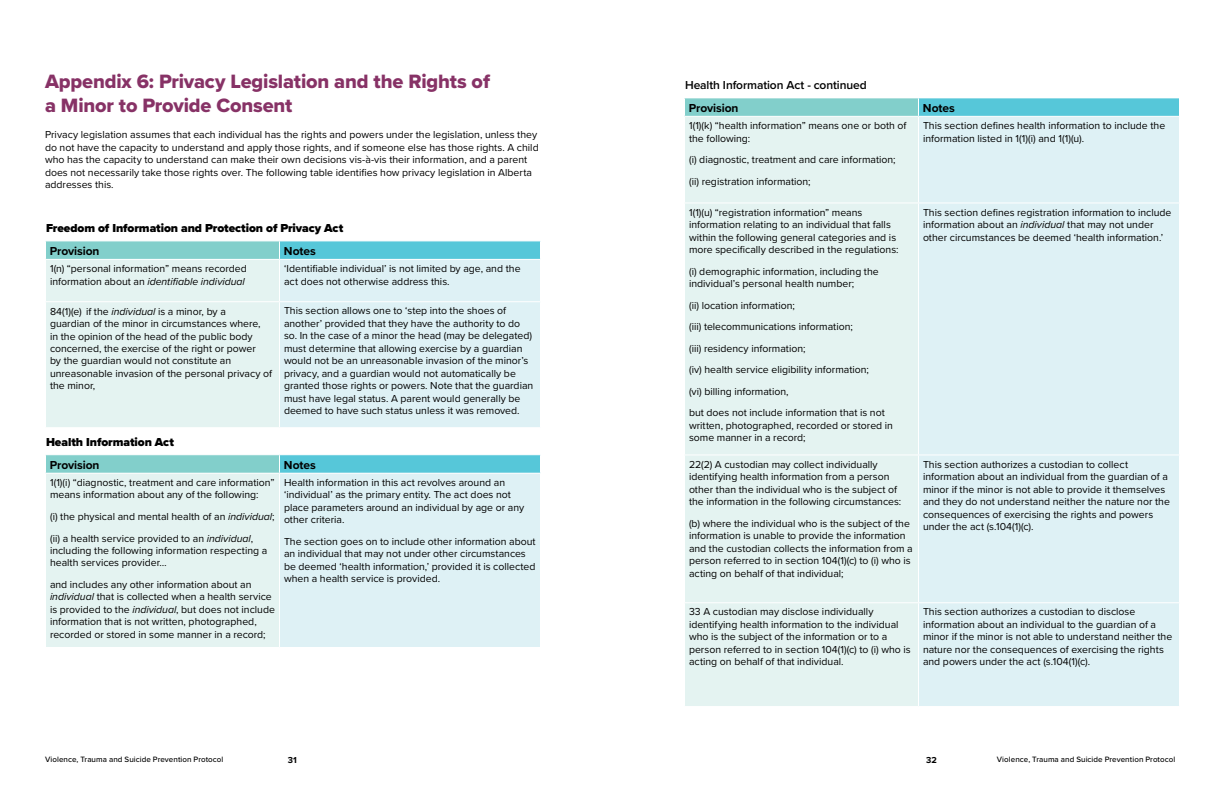
<style>
.page{position:relative;width:1224px;height:792px;background:#fff}
.page>*{position:absolute;margin:0;border:0;box-sizing:border-box;transform-origin:0 0}
.t1{font:20px/24px "Proxima Nova Extrabld";letter-spacing:-.01em;color:#873266}
.t2{font:900 12px "Proxima Nova";letter-spacing:-.005em;color:#000}
.t3{font:700 12px "Proxima Nova";letter-spacing:-.01em;color:#000}
.t4{font:600 12px "Proxima Nova";letter-spacing:-.005em;color:#000}
.t5{font:10.5px/12.5px "Proxima Nova";color:#000}
.t6{font:700 9px "Proxima Nova";color:#000}
.t7{font:500 8px "Proxima Nova";letter-spacing:.01em;color:#000}
.s1{font-style:italic}
</style>
<div class="page">
<svg style="left:46px;top:241px;width:233px;height:18px;background:#85d0cc"></svg>
<svg style="left:280px;top:241px;width:260px;height:18px;background:#5ac8da"></svg>
<svg style="left:46px;top:260px;width:233px;height:387px;background:#e1f2f0"></svg>
<svg style="left:280px;top:260px;width:260px;height:387px;background:#daf0f4"></svg>
<hr style="left:45px;top:301px;width:235px;height:1px;background:#fff">
<hr style="left:280px;top:301px;width:261px;height:1px;background:#fff">
<hr style="left:45px;top:454px;width:235px;height:1px;background:#fff">
<hr style="left:280px;top:454px;width:261px;height:1px;background:#fff">
<hr style="left:45px;top:473px;width:235px;height:1px;background:#fff">
<hr style="left:280px;top:473px;width:261px;height:1px;background:#fff">
<hr style="left:45px;top:427px;width:235px;height:1px;background:#fff">
<hr style="left:280px;top:427px;width:261px;height:1px;background:#fff">
<div style="left:684px;top:98px;width:234px;height:18px;background:#82cfcb"></div>
<div style="left:918px;top:98px;width:262px;height:18px;background:#56c7d9"></div>
<div style="left:685px;top:117px;width:233px;height:589px;background:#e4f3f1"></div>
<div style="left:919px;top:117px;width:260px;height:589px;background:#def1f5"></div>
<svg style="left:918px;top:98px;width:1px;height:18px"></svg>
<hr style="left:684px;top:202px;width:234px;height:1px;background:#fff">
<hr style="left:918px;top:202px;width:262px;height:1px;background:#fff">
<hr style="left:684px;top:454px;width:234px;height:1px;background:#fff">
<hr style="left:918px;top:454px;width:262px;height:1px;background:#fff">
<hr style="left:684px;top:602px;width:234px;height:1px;background:#fff">
<hr style="left:918px;top:602px;width:262px;height:1px;background:#fff">
<svg style="left:684px;top:98px;width:1px;height:18px"></svg>
<svg style="left:1179px;top:98px;width:1px;height:18px"></svg>
<h1 class="t1" style="left:45px;top:69px;width:446px">Appendix 6: Privacy Legislation and the Rights of a Minor to Provide Consent</h1>
<p class="t5" style="left:45px;top:128px;width:495px">Privacy legislation assumes that each individual has the rights and powers under the legislation, unless they do not have the capacity to understand and apply those rights, and if someone else has those rights. A child who has the capacity to understand can make their own decisions vis-à-vis their information, and a parent does not necessarily take those rights over. The following table identifies how privacy legislation in Alberta addresses this.</p>
<p class="t2" style="left:46px;top:219px;width:299px">Freedom of Information and Protection of Privacy Act</p>
<p class="t3" style="left:50px;top:242px;width:51px">Provision</p>
<p class="t3" style="left:284px;top:242px;width:33px">Notes</p>
<p class="t5" style="left:50px;top:262px;width:198px">1(n) “personal information” means recorded information about an <span class="s1">identifiable individual</span></p>
<p class="t5" style="left:284px;top:262px;width:238px">‘Identifiable individual’ is not limited by age, and the act does not otherwise address this.</p>
<p class="t5" style="left:50px;top:304px;width:224px">84(1)(e) if the <span class="s1">individual</span> is a minor, by a<br>guardian of the minor in circumstances where,<br>in the opinion of the head of the public body concerned, the exercise of the right or power<br>by the guardian would not constitute an unreasonable invasion of the personal privacy of the minor,</p>
<p class="t5" style="left:284px;top:304px;width:251px">This section allows one to ‘step into the shoes of another’ provided that they have the authority to do so. In the case of a minor the head (may be delegated) must determine that allowing exercise by a guardian would not be an unreasonable invasion of the minor’s privacy, and a guardian would not automatically be granted those rights or powers. Note that the guardian must have legal status. A parent would generally be deemed to have such status unless it was removed.</p>
<p class="t2" style="left:46px;top:433px;width:129px">Health Information Act</p>
<p class="t3" style="left:50px;top:456px;width:51px">Provision</p>
<p class="t3" style="left:284px;top:456px;width:33px">Notes</p>
<p class="t5" style="left:50px;top:476px;width:226px">1(1)(i) “diagnostic, treatment and care information” means information about any of the following:</p>
<p class="t5" style="left:50px;top:505px;width:226px;line-height:21.5px">(i) the physical and mental health of an <span class="s1">individual</span>; (ii) a health service provided to an <span class="s1">individual</span>,</p>
<p class="t5" style="left:50px;top:544px;width:219px">including the following information respecting a health services provider…</p>
<p class="t5" style="left:50px;top:578px;width:226px">and includes any other information about an <span class="s1">individual</span> that is collected when a health service is provided to the <span class="s1">individual</span>, but does not include information that is not written, photographed, recorded or stored in some manner in a record;</p>
<p class="t5" style="left:284px;top:476px;width:242px">Health information in this act revolves around an ‘individual’ as the primary entity. The act does not place parameters around an individual by age or any other criteria.</p>
<p class="t5" style="left:284px;top:535px;width:253px">The section goes on to include other information about an individual that may not under other circumstances be deemed ‘health information,’ provided it is collected when a health service is provided.</p>
<p class="t4" style="left:685px;top:76px;width:183px">Health Information Act - continued</p>
<p class="t3" style="left:689px;top:99px;width:51px">Provision</p>
<p class="t3" style="left:923px;top:99px;width:33px">Notes</p>
<p class="t5" style="left:689px;top:119px;width:219px">1(1)(k) “health information” means one or both of the following:</p>
<p class="t5" style="left:689px;top:148px;width:208px;line-height:21.5px">(i) diagnostic, treatment and care information; (ii) registration information;</p>
<p class="t5" style="left:923px;top:119px;width:244px">This section defines health information to include the information listed in 1(1)(i) and 1(1)(u).</p>
<p class="t5" style="left:689px;top:206px;width:211px">1(1)(u) “registration information” means information relating to an individual that falls within the following general categories and is more specifically described in the regulations:</p>
<p class="t5" style="left:689px;top:265px;width:191px">(i) demographic information, including the individual’s personal health number;</p>
<p class="t5" style="left:689px;top:294px;width:197px;line-height:21.5px">(ii) location information;<br>(iii) telecommunications information;<br>(iii) residency information;<br>(iv) health service eligibility information;<br>(vi) billing information,<br>but does not include information that is not</p>
<p class="t5" style="left:689px;top:419px;width:206px">written, photographed, recorded or stored in some manner in a record;</p>
<p class="t5" style="left:689px;top:458px;width:214px">22(2) A custodian may collect individually identifying health information from a person other than the individual who is the subject of the information in the following circumstances:</p>
<p class="t5" style="left:689px;top:517px;width:225px">(b) where the individual who is the subject of the information is unable to provide the information and the custodian collects the information from a person referred to in section 104(1)(c) to (i) who is acting on behalf of that individual;</p>
<p class="t5" style="left:923px;top:206px;width:250px">This section defines registration information to include information about an <span class="s1">individual</span> that may not under other circumstances be deemed ‘health information.’</p>
<p class="t5" style="left:923px;top:458px;width:248px">This section authorizes a custodian to collect information about an individual from the guardian of a minor if the minor is not able to provide it themselves and they do not understand neither the nature nor the consequences of exercising the rights and powers under the act (s.104(1)(c).</p>
<p class="t5" style="left:689px;top:605px;width:223px">33 A custodian may disclose individually identifying health information to the individual who is the subject of the information or to a person referred to in section 104(1)(c) to (i) who is acting on behalf of that individual.</p>
<p class="t5" style="left:923px;top:605px;width:251px">This section authorizes a custodian to disclose information about an individual to the guardian of a minor if the minor is not able to understand neither the nature nor the consequences of exercising the rights and powers under the act (s.104(1)(c).</p>
<p class="t7" style="left:45px;top:754px;width:180px">Violence, Trauma and Suicide Prevention Protocol</p>
<p class="t6" style="left:288px;top:753px;width:11px">31</p>
<p class="t6" style="left:926px;top:753px;width:12px">32</p>
<p class="t7" style="left:997px;top:754px;width:180px">Violence, Trauma and Suicide Prevention Protocol</p>
</div>
